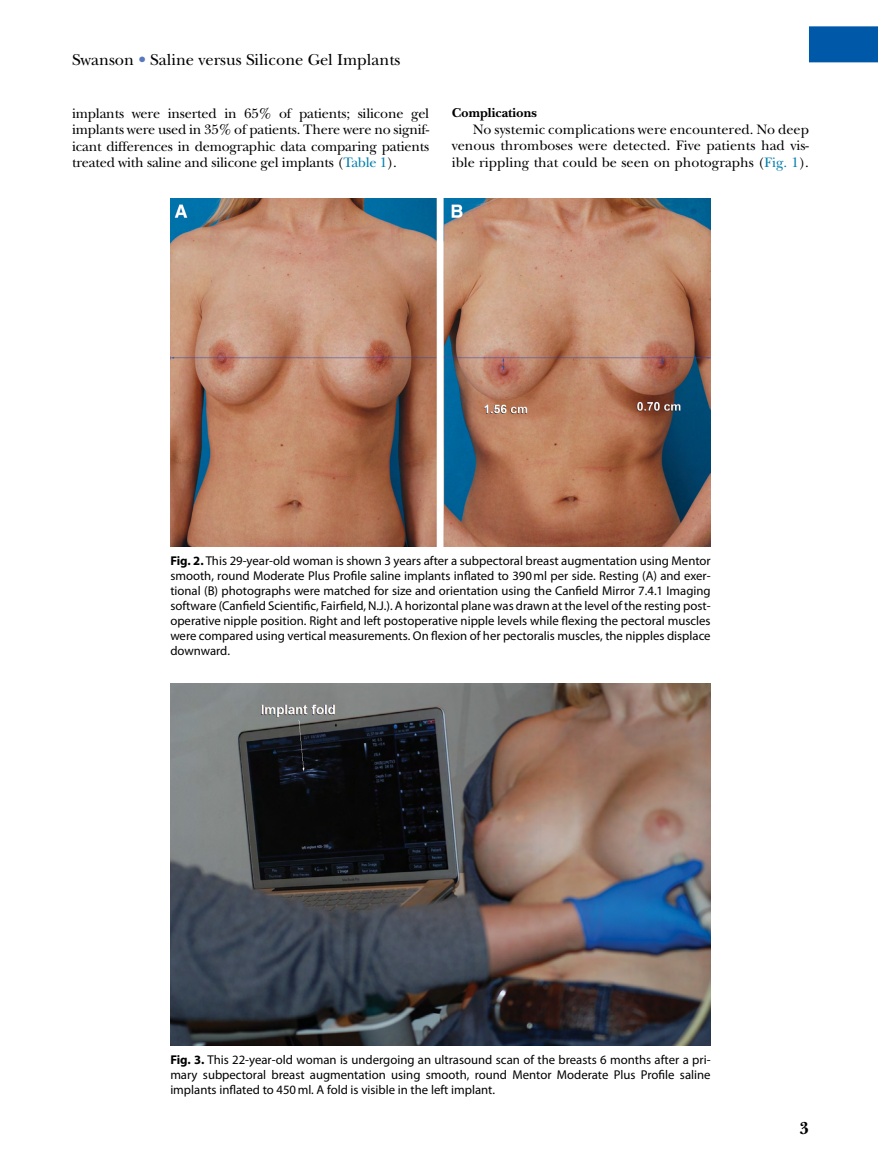
<style>
.page{position:relative;width:878px;height:1175px;background:#fff}
.page>*{position:absolute;margin:0;border:0;box-sizing:border-box;transform-origin:0 0}
.t1{font:700 18px "New Baskerville Std";color:#000}
.t2{font:16.5px "New Baskerville Std";color:#000}
.t3{font:14.25px/16.5px "New Baskerville Std";letter-spacing:-.01em;color:#000;text-align:justify}
.t4{font:700 13.5px "New Baskerville Std";color:#000}
.t5{font:12.75px/15px "Myriad Pro";color:#000;text-align:justify}
.s1{color:#5879bc}
.s2{color:#017eac}
.s3{font-weight:700}
</style>
<div class="page">
<div style="left:808px;top:26px;width:70px;height:36px;background:#0058a9"></div>
<img style="left:170px;top:198px;width:540px;height:348px">
<img style="left:170px;top:683px;width:540px;height:362px">
<p class="t2" style="left:72px;top:50px;width:330px">Swanson <span class="s1">•</span> Saline versus Silicone Gel Implants</p>
<p class="t3" style="left:72px;top:105px;width:359px">implants were inserted in 65% of patients; silicone gel implants were used in 35% of patients. There were no signif&shy;icant differences in demographic data comparing patients treated with saline and silicone gel implants (<span class="s2">Table 1</span>).</p>
<p class="t4" style="left:452px;top:105px;width:87px">Complications</p>
<p class="t3" style="left:451px;top:121px;width:359px;text-indent:21px">No systemic complications were encountered. No deep venous thromboses were detected. Five patients had vis&shy;ible rippling that could be seen on photographs (<span class="s2">Fig. 1</span>).</p>
<p class="t5" style="left:170px;top:553px;width:542px"><span class="s3">Fig. 2.</span> This 29-year-old woman is shown 3 years after a subpectoral breast augmentation using Mentor smooth, round Moderate Plus Profile saline implants inflated to 390ml per side. Resting (A) and exer&shy;tional (B) photographs were matched for size and orientation using the Canfield Mirror 7.4.1 I maging software (Canfield Scientific, Fairfield, N.J.). A horizontal plane was drawn at the level of the resting post&shy;operative nipple position. Right and left postoperative nipple levels while flexing the pectoral muscles were compared using vertical measurements. On flexion of her pectoralis muscles, the nipples displace downward.</p>
<p class="t5" style="left:170px;top:1052px;width:542px"><span class="s3">Fig. 3.</span> This 22-year-old woman is undergoing an ultrasound scan of the breasts 6 months after a pri&shy;mary subpectoral breast augmentation using smooth, round Mentor Moderate Plus Profile saline implants inflated to 450ml. A fold is visible in the left implant.</p>
<h1 class="t1" style="left:799px;top:1118px;width:11px">3</h1>
</div>
